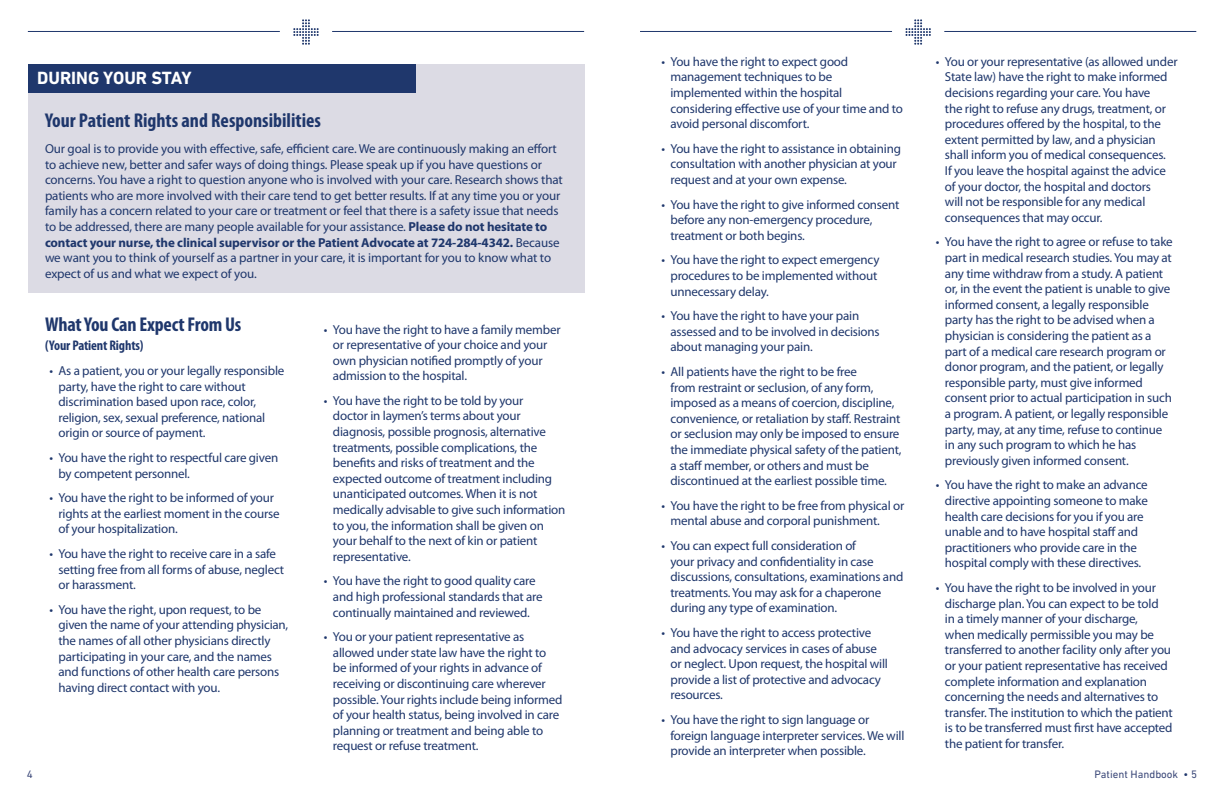
<style>
.page{position:relative;width:1224px;height:792px;background:#fff}
.page>*{position:absolute;margin:0;border:0;box-sizing:border-box;transform-origin:0 0}
.t1{font:700 condensed 20px "Myriad Pro";color:#1f376c}
.t2{font:700 18px "DIN Next LT Pro";color:#fff}
.t3{font:700 condensed 14px "Myriad Pro";letter-spacing:-.01em;color:#1f376c}
.t4{font:13px/15.6px "Myriad Pro";letter-spacing:-.015em;color:#1f376c}
.t5{font:11px "DIN Next LT Pro";color:#3d4a7a}
.s1{font-weight:700}
.s2{color:#1f376c}
</style>
<div class="page">
<hr style="left:332px;top:31px;width:252px;height:1px;background:#1f376c">
<svg style="left:293px;top:19px;width:26px;height:26px"></svg>
<hr style="left:28px;top:31px;width:252px;height:1px;background:#1f376c">
<hr style="left:944px;top:31px;width:252px;height:1px;background:#1f376c">
<svg style="left:906px;top:19px;width:25px;height:26px"></svg>
<hr style="left:640px;top:31px;width:252px;height:1px;background:#1f376c">
<div style="left:28px;top:64px;width:556px;height:228px;background:#dcdbe4"></div>
<div style="left:29px;top:64px;width:387px;height:29px;background:#1f376c"></div>
<h2 class="t2" style="left:37px;top:68px;width:156px">DURING YOUR STAY</h2>
<h1 class="t1" style="left:45px;top:110px;width:278px">Your Patient Rights and Responsibilities</h1>
<p class="t4" style="left:45px;top:141px;width:519px">Our goal is to provide you with effective, safe, efficient care. We are continuously making an effort to achieve new, better and safer ways of doing things. Please speak up if you have questions or concerns. You have a right to question anyone who is involved with your care. Research shows that patients who are more involved with their care tend to get better results. If at any time you or your family has a concern related to your care or treatment or feel that there is a safety issue that needs to be addressed, there are many people available for your assistance. <span class="s1">Please do not hesitate to contact your nurse, the clinical supervisor or the Patient Advocate at 724-284-4342.</span> Because we want you to think of yourself as a partner in your care, it is important for you to know what to expect of us and what we expect of you.</p>
<h1 class="t1" style="left:45px;top:314px;width:198px">What You Can Expect From Us</h1>
<p class="t3" style="left:45px;top:338px;width:100px">(Your Patient Rights)</p>
<p class="t4" style="left:58px;top:363px;width:227px;text-indent:-9px">• As a patient, you or your legally responsible party, have the right to care without discrimination based upon race, color, religion, sex, sexual preference, national origin or source of payment.</p>
<p class="t4" style="left:58px;top:450px;width:221px;text-indent:-9px">• You have the right to respectful care given by competent personnel.</p>
<p class="t4" style="left:58px;top:490px;width:223px;text-indent:-9px">• You have the right to be informed of your rights at the earliest moment in the course of your hospitalization.</p>
<p class="t4" style="left:58px;top:546px;width:227px;text-indent:-9px">• You have the right to receive care in a safe setting free from all forms of abuse, neglect or harassment.</p>
<p class="t4" style="left:58px;top:602px;width:231px;text-indent:-9px">• You have the right, upon request, to be given the name of your attending physician, the names of all other physicians directly participating in your care, and the names and functions of other health care persons having direct contact with you.</p>
<p class="t4" style="left:333px;top:322px;width:229px;text-indent:-9px">• You have the right to have a family member or representative of your choice and your own physician notified promptly of your admission to the hospital.</p>
<p class="t4" style="left:333px;top:393px;width:234px;text-indent:-9px">• You have the right to be told by your<br>doctor in laymen’s terms about your diagnosis, possible prognosis, alternative treatments, possible complications, the benefits and risks of treatment and the expected outcome of treatment including unanticipated outcomes. When it is not medically advisable to give such information to you, the information shall be given on your behalf to the next of kin or patient representative.</p>
<p class="t4" style="left:333px;top:574px;width:211px;text-indent:-9px">• You have the right to good quality care and high professional standards that are continually maintained and reviewed.</p>
<p class="t4" style="left:333px;top:629px;width:231px;text-indent:-9px">• You or your patient representative as allowed under state law have the right to be informed of your rights in advance of receiving or discontinuing care wherever possible. Your rights include being informed of your health status, being involved in care planning or treatment and being able to request or refuse treatment.</p>
<p class="t4" style="left:670px;top:54px;width:234px;text-indent:-9px">• You have the right to expect good management techniques to be implemented within the hospital considering effective use of your time and to avoid personal discomfort.</p>
<p class="t4" style="left:670px;top:141px;width:232px;text-indent:-9px">• You have the right to assistance in obtaining consultation with another physician at your request and at your own expense.</p>
<p class="t4" style="left:670px;top:197px;width:231px;text-indent:-9px">• You have the right to give informed consent before any non-emergency procedure, treatment or both begins.</p>
<p class="t4" style="left:670px;top:253px;width:211px;text-indent:-9px">• You have the right to expect emergency procedures to be implemented without unnecessary delay.</p>
<p class="t4" style="left:670px;top:308px;width:211px;text-indent:-9px">• You have the right to have your pain assessed and to be involved in decisions about managing your pain.</p>
<p class="t4" style="left:670px;top:364px;width:233px;text-indent:-9px">• All patients have the right to be free<br>from restraint or seclusion, of any form, imposed as a means of coercion, discipline, convenience, or retaliation by staff. Restraint or seclusion may only be imposed to ensure the immediate physical safety of the patient, a staff member, or others and must be discontinued at the earliest possible time.</p>
<p class="t4" style="left:670px;top:498px;width:235px;text-indent:-9px">• You have the right to be free from physical or mental abuse and corporal punishment.</p>
<p class="t4" style="left:670px;top:538px;width:234px;text-indent:-9px">• You can expect full consideration of<br>your privacy and confidentiality in case discussions, consultations, examinations and treatments. You may ask for a chaperone during any type of examination.</p>
<p class="t4" style="left:670px;top:625px;width:219px;text-indent:-9px">• You have the right to access protective and advocacy services in cases of abuse or neglect. Upon request, the hospital will provide a list of protective and advocacy resources.</p>
<p class="t4" style="left:670px;top:712px;width:235px;text-indent:-9px">• You have the right to sign language or foreign language interpreter services. We will provide an interpreter when possible.</p>
<p class="t4" style="left:945px;top:54px;width:234px;text-indent:-9px">• You or your representative (as allowed under State law) have the right to make informed decisions regarding your care. You have<br>the right to refuse any drugs, treatment, or procedures offered by the hospital, to the extent permitted by law, and a physician shall inform you of medical consequences.<br>If you leave the hospital against the advice of your doctor, the hospital and doctors<br>will not be responsible for any medical consequences that may occur.</p>
<p class="t4" style="left:945px;top:235px;width:229px;text-indent:-9px">• You have the right to agree or refuse to take part in medical research studies. You may at any time withdraw from a study. A patient or, in the event the patient is unable to give informed consent, a legally responsible party has the right to be advised when a physician is considering the patient as a part of a medical care research program or donor program, and the patient, or legally responsible party, must give informed consent prior to actual participation in such a program. A patient, or legally responsible party, may, at any time, refuse to continue in any such program to which he has previously given informed consent.</p>
<p class="t4" style="left:945px;top:478px;width:204px;text-indent:-9px">• You have the right to make an advance directive appointing someone to make health care decisions for you if you are unable and to have hospital staff and practitioners who provide care in the hospital comply with these directives.</p>
<p class="t4" style="left:945px;top:580px;width:229px;text-indent:-9px">• You have the right to be involved in your discharge plan. You can expect to be told<br>in a timely manner of your discharge,<br>when medically permissible you may be transferred to another facility only after you or your patient representative has received complete information and explanation concerning the needs and alternatives to transfer. The institution to which the patient is to be transferred must first have accepted the patient for transfer.</p>
<p class="t5" style="left:27px;top:768px;width:7px">4</p>
<p class="t5" style="left:1095px;top:768px;width:104px">Patient Handbook <span class="s2">•</span> 5</p>
</div>
